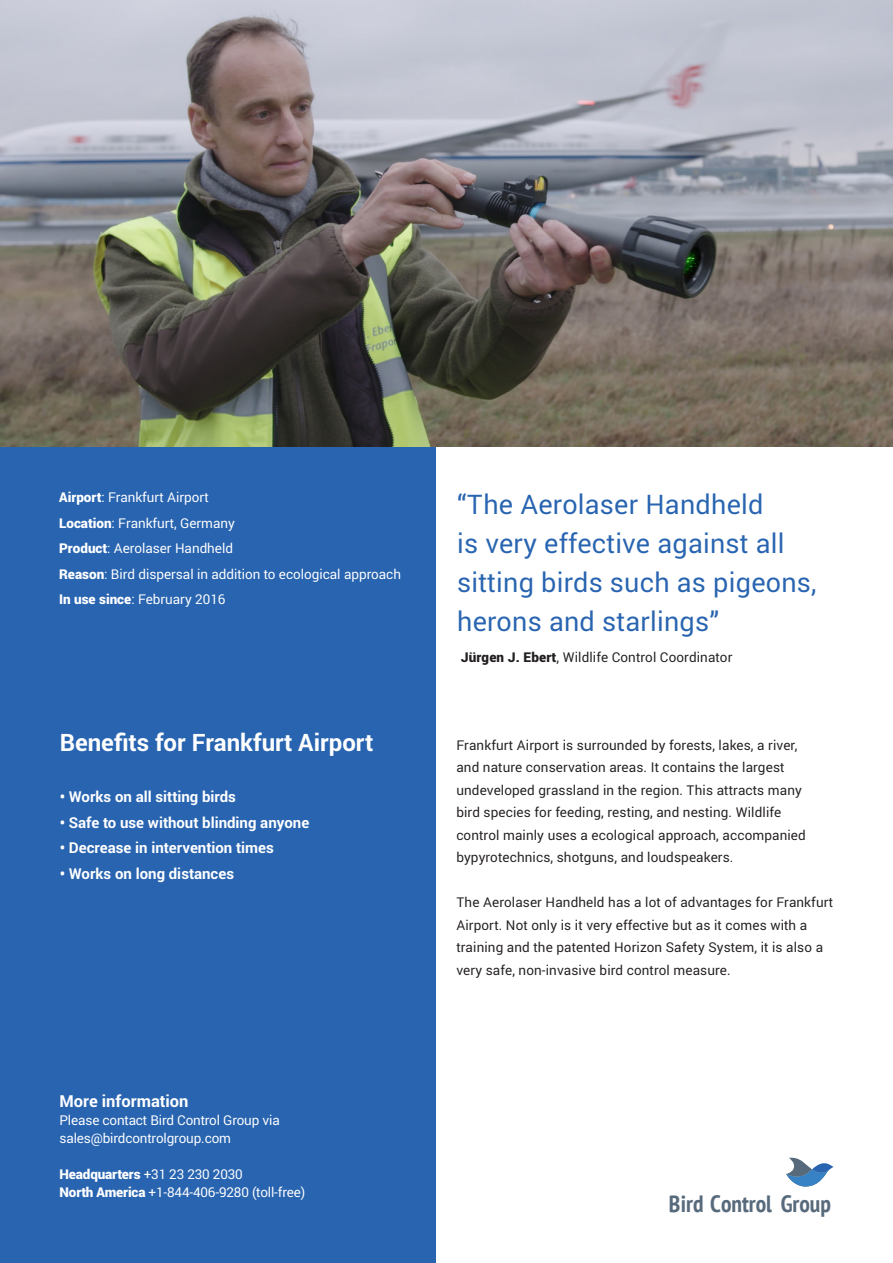
<style>
.page{position:relative;width:893px;height:1263px;background:#fff}
.page>*{position:absolute;margin:0;border:0;box-sizing:border-box;transform-origin:0 0}
.BCG_broodteks{font:27px/39px "Roboto";letter-spacing:.01em;color:#2864b0}
.Alineakop{font:700 24px "Roboto";color:#fff}
.t1{font:700 condensed 23.55px "PT Sans";color:#576a7c}
.Alineakop-2{font:700 16.5px "Roboto";color:#fff}
.Alineakop-3{font:700 15px "Roboto";color:#fff}
.BCG_broodteks-2{font:13.5px/22.5px "Roboto";letter-spacing:.01em;color:#231f20}
.Alineakop-4{font:13.5px "Roboto";color:#fff}
.BCG_broodteks-3{font:13.5px "Roboto";letter-spacing:-.01em;color:#fff}
.BCG_broodteks-4{font:900 13.5px "Roboto";letter-spacing:-.01em;color:#fff}
.s1{font-weight:900}
.s2{font-weight:400}
</style>
<div class="page">
<div style="left:0;top:323px;width:435px;height:940px;background:#2864b0"></div>
<svg style="left:786px;top:1158px;width:47px;height:28px"></svg>
<img style="left:0;top:0;width:893px;height:446px">
<p class="Alineakop-4" style="left:59px;top:488px;width:151px"><span class="s1">Airport</span>: Frankfurt Airport</p>
<p class="Alineakop-4" style="left:59px;top:514px;width:177px"><span class="s1">Location</span>: Frankfurt, Germany</p>
<p class="Alineakop-4" style="left:59px;top:539px;width:175px"><span class="s1">Product</span>: Aerolaser Handheld</p>
<p class="Alineakop-4" style="left:59px;top:565px;width:343px"><span class="s1">Reason</span>: Bird dispersal in addition to ecological approach</p>
<p class="Alineakop-4" style="left:59px;top:590px;width:168px"><span class="s1">In use since</span>: February 2016</p>
<p class="Alineakop" style="left:60px;top:726px;width:315px">Benefits for Frankfurt Airport</p>
<p class="Alineakop-3" style="left:60px;top:787px;width:178px">• Works on all sitting birds</p>
<p class="Alineakop-3" style="left:60px;top:812px;width:251px">• Safe to use without blinding anyone</p>
<p class="Alineakop-3" style="left:60px;top:838px;width:216px">• Decrease in intervention times</p>
<p class="Alineakop-3" style="left:60px;top:863px;width:176px">• Works on long distances</p>
<p class="Alineakop-2" style="left:60px;top:1089px;width:130px">More information</p>
<p class="BCG_broodteks-3" style="left:60px;top:1110px;width:222px">Please contact Bird Control Group via</p>
<p class="BCG_broodteks-3" style="left:60px;top:1128px;width:173px">sales@birdcontrolgroup.com</p>
<p class="BCG_broodteks-4" style="left:60px;top:1164px;width:185px">Headquarters <span class="s2">+31 23 230 2030</span></p>
<p class="BCG_broodteks-3" style="left:60px;top:1182px;width:247px"><span class="s1">North America</span> +1-844-406-9280 (toll-free)</p>
<p class="BCG_broodteks" style="left:457px;top:484px;width:361px">“The Aerolaser Handheld<br>is very effective against all sitting birds such as pigeons, herons and starlings”</p>
<p class="BCG_broodteks-2" style="left:461px;top:646px;width:273px"><span class="s1">Jürgen J. Ebert</span>, Wildlife Control Coordinator</p>
<p class="BCG_broodteks-2" style="left:456px;top:733px;width:351px">Frankfurt Airport is surrounded by forests, lakes, a river, and nature conservation areas. It contains the largest undeveloped grassland in the region. This attracts many bird species for feeding, resting, and nesting. Wildlife control mainly uses a ecological approach, accompanied bypyrotechnics, shotguns, and loudspeakers.</p>
<p class="BCG_broodteks-2" style="left:456px;top:891px;width:378px">The Aerolaser Handheld has a lot of advantages for Frankfurt Airport. Not only is it very effective but as it comes with a training and the patented Horizon Safety System, it is also a very safe, non-invasive bird control measure.</p>
<h3 class="t1" style="left:669px;top:1188px;width:164px">Bird Control Group</h3>
</div>
